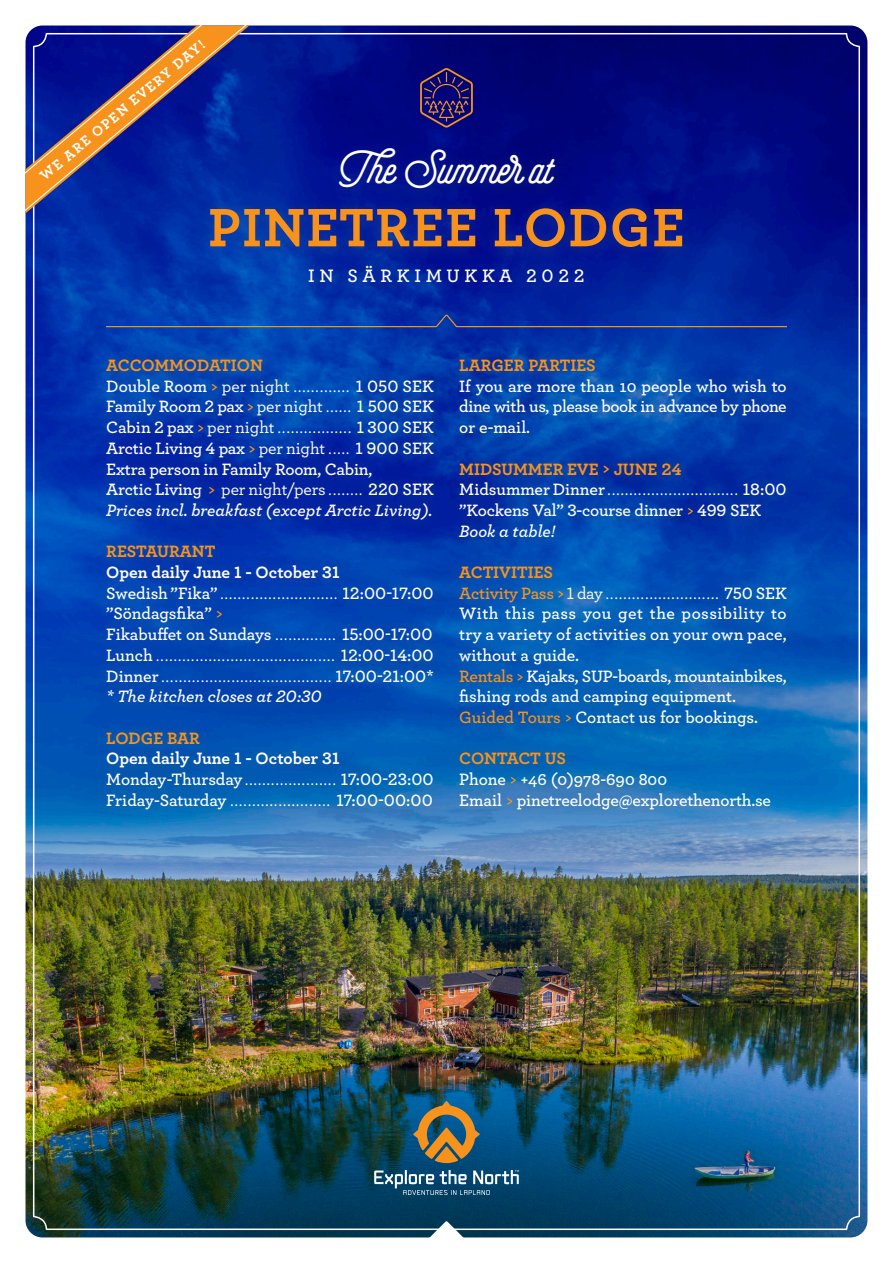
<style>
.page{position:relative;width:893px;height:1263px;background:#fff}
.page>*{position:absolute;margin:0;border:0;box-sizing:border-box;transform-origin:0 0}
.t1{font:700 56.7px "Archer";letter-spacing:.02em;color:#f7931d}
.t2{font:900 48px "Selfie";color:#fff}
.t3{font:600 18.9px "Archer";letter-spacing:.25em;color:#fff}
.t4{font:600 17.25px/20.7px "Archer";letter-spacing:-.01em;color:#fff;text-align:justify}
.t5{font:17.25px "Archer";color:#fff}
.t6{font:italic 600 17.25px "Archer";color:#fff}
.t7{font:700 17.25px "Archer";color:#f7931d}
.t8{font:700 17.25px "Archer";color:#fff}
.t9{font:700 17.25px "Archer";letter-spacing:-.02em;color:#f7931d}
.t10{font:700 14.55px "Archer";color:#fff}
.s1{color:#f7931d}
.s2{font-weight:500}
.s3{font-weight:400}
.s4{font-weight:600}
.s5{font-weight:600;color:#f7931d}
</style>
<div class="page">
<img style="left:26px;top:26px;width:841px;height:1211px">
<svg style="left:413px;top:1101px;width:67px;height:62px;background:#6b6e59"></svg>
<svg style="left:374px;top:1170px;width:145px;height:25px;background:#3e708d"></svg>
<svg style="left:106px;top:315px;width:681px;height:12px;background:#143d9e"></svg>
<svg style="left:420px;top:68px;width:53px;height:60px;background:#322066"></svg>
<div style="left:197px;top:197px;width:499px;height:65px;background:#3f728b;opacity:.3"></div>
<div style="left:326px;top:137px;width:242px;height:67px;background:#3f728b;opacity:.3"></div>
<div style="left:297px;top:254px;width:300px;height:44px;background:#3f728b;opacity:.3"></div>
<div style="left:93px;top:346px;width:353px;height:477px;background:#3f728b;opacity:.45"></div>
<div style="left:446px;top:346px;width:353px;height:477px;background:#3f728b;opacity:.45"></div>
<svg style="left:425px;top:1221px;width:43px;height:17px"></svg>
<svg style="left:26px;top:26px;width:241px;height:211px;background:#2c3688"></svg>
<p class="t10" style="left:34px;top:169px;width:212px;rotate:-40deg">WE ARE OPEN EVERY DAY!</p>
<p class="t2" style="left:341px;top:139px;width:213px">The Summer at</p>
<p class="t1" style="left:208px;top:183px;width:478px">PINETREE LODGE</p>
<p class="t3" style="left:308px;top:261px;width:278px">IN SÄRKIMUKKA 2022</p>
<p class="t7" style="left:106px;top:352px;width:158px">ACCOMMODATION</p>
<p class="t4" style="left:106px;top:375px;width:329px">Double Room <span class="s1">&gt;</span> <span class="s2">per night</span> <span class="s3">.............</span> 1 050 SEK</p>
<p class="t4" style="left:106px;top:395px;width:329px">Family Room 2 pax <span class="s1">&gt;</span> <span class="s2">per night</span> <span class="s3">......</span> 1 500 SEK</p>
<p class="t5" style="left:106px;top:415px;width:329px"><span class="s4">Cabin 2 pax</span> <span class="s5">&gt;</span> <span class="s2">per night</span> ................. <span class="s4">1 300 SEK</span></p>
<p class="t4" style="left:106px;top:437px;width:329px">Arctic Living 4 pax <span class="s1">&gt;</span> <span class="s2">per night</span> <span class="s3">.....</span> 1 900 SEK</p>
<p class="t4" style="left:106px;top:457px;width:268px">Extra person in Family Room, Cabin,</p>
<p class="t4" style="left:106px;top:478px;width:329px">Arctic Living <span class="s1">&gt;</span> <span class="s2">per night/pers</span> <span class="s3">........</span> 220 SEK</p>
<p class="t6" style="left:106px;top:497px;width:328px">Prices incl. breakfast (except Arctic Living).</p>
<p class="t7" style="left:106px;top:538px;width:111px">RESTAURANT</p>
<p class="t8" style="left:106px;top:559px;width:235px">Open daily June 1 - October 31</p>
<p class="t5" style="left:106px;top:581px;width:329px"><span class="s4">Swedish ”Fika”</span> ........................... <span class="s4">12:00-17:00</span></p>
<p class="t4" style="left:106px;top:602px;width:118px">”Söndagsfika” <span class="s1">&gt;</span></p>
<p class="t4" style="left:106px;top:623px;width:328px">Fikabuffet on Sundays <span class="s3">..............</span> 15:00-17:00</p>
<p class="t5" style="left:106px;top:643px;width:329px"><span class="s4">Lunch</span> ......................................... <span class="s4">12:00-14:00</span></p>
<p class="t5" style="left:106px;top:664px;width:329px"><span class="s4">Dinner</span> ....................................... <span class="s4">17:00-21:00*</span></p>
<p class="t6" style="left:106px;top:683px;width:217px">* The kitchen closes at 20:30</p>
<p class="t7" style="left:106px;top:724px;width:95px">LODGE BAR</p>
<p class="t8" style="left:106px;top:745px;width:235px">Open daily June 1 - October 31</p>
<p class="t4" style="left:106px;top:768px;width:329px">Monday-Thursday <span class="s3">.....................</span> 17:00-23:00</p>
<p class="t4" style="left:106px;top:789px;width:328px">Friday-Saturday <span class="s3">.......................</span> 17:00-00:00</p>
<p class="t7" style="left:459px;top:352px;width:138px">LARGER PARTIES</p>
<p class="t4" style="left:459px;top:375px;width:329px">If you are more than 10 people who wish to dine with us, please book in advance by phone or e-mail.</p>
<p class="t7" style="left:459px;top:455px;width:224px">MIDSUMMER EVE &gt; JUNE 24</p>
<p class="t5" style="left:459px;top:478px;width:329px"><span class="s4">Midsummer Dinner</span> .............................. <span class="s4">18:00</span></p>
<p class="t4" style="left:459px;top:499px;width:303px">”Kockens Val” 3-course dinner <span class="s1">&gt;</span> 499 SEK</p>
<p class="t6" style="left:459px;top:518px;width:98px">Book a table!</p>
<p class="t7" style="left:459px;top:559px;width:95px">ACTIVITIES</p>
<p class="t5" style="left:459px;top:581px;width:329px"><span class="s5">Activity Pass&gt;</span><span class="s2">1 day</span>.......................... <span class="s4">750 SEK</span></p>
<p class="t4" style="left:459px;top:602px;width:329px">With this pass you get the possibility to try a variety of activities on your own pace, without a guide.</p>
<p class="t4" style="left:459px;top:664px;width:329px"><span class="s1">Rentals &gt;</span> Kajaks, SUP-boards, mountainbikes, fishing rods and camping equipment.</p>
<p class="t4" style="left:459px;top:706px;width:300px"><span class="s1">Guided Tours &gt;</span> Contact us for bookings.</p>
<p class="t9" style="left:459px;top:745px;width:108px">CONTACT US</p>
<p class="t4" style="left:459px;top:768px;width:209px">Phone <span class="s1">&gt;</span> +46 (0)978-690 800</p>
<p class="t4" style="left:459px;top:789px;width:313px">Email <span class="s1">&gt;</span> pinetreelodge@explorethenorth.se</p>
</div>
